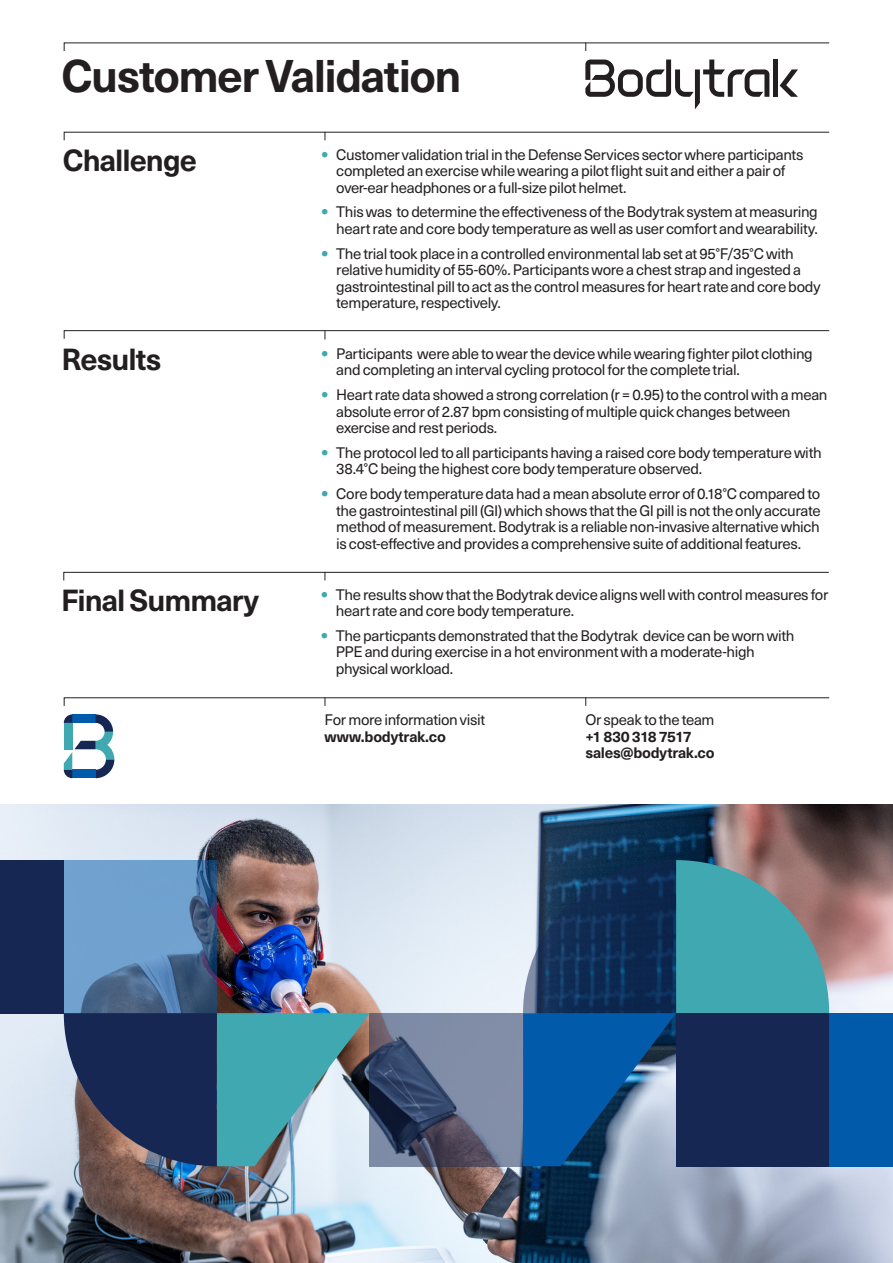
<style>
.page{position:relative;width:893px;height:1263px;background:#fff}
.page>*{position:absolute;margin:0;border:0;box-sizing:border-box;transform-origin:0 0}
.Bodytrak_Body{font:700 45px "Neue Haas Unica W1 G";letter-spacing:-.035em;color:#231f20}
.Bodytrak_Body-2{font:700 30px "Neue Haas Unica W1 G";letter-spacing:-.035em;color:#231f20}
.Bodytrak_Body-3{font:15px/16.5px "Neue Haas Unica W1 G";letter-spacing:-.025em;color:#231f20}
.Bodytrak_Body-4{font:700 15px "Neue Haas Unica W1 G";letter-spacing:-.015em;color:#231f20}
.Bodytrak_Body-5{font:700 15px "Neue Haas Unica W1 G";letter-spacing:-.06em;color:#231f20}
.s1{font-family:"Neue Haas Unica W1 G X Black";color:#40a8b1}
</style>
<div class="page">
<img style="left:0;top:805px;width:893px;height:458px">
<div style="left:773px;top:60px;width:5px;height:37px;background:#231f20"></div>
<svg style="left:780px;top:69px;width:18px;height:28px"></svg>
<svg style="left:585px;top:60px;width:184px;height:49px"></svg>
<svg style="left:63px;top:131px;width:767px;height:10px"></svg>
<svg style="left:63px;top:42px;width:767px;height:9px"></svg>
<svg style="left:63px;top:330px;width:767px;height:9px"></svg>
<svg style="left:63px;top:572px;width:766px;height:9px"></svg>
<svg style="left:64px;top:714px;width:50px;height:64px"></svg>
<svg style="left:63px;top:697px;width:767px;height:9px"></svg>
<svg style="left:64px;top:860px;width:153px;height:153px;background:#5f89b4"></svg>
<svg style="left:370px;top:1013px;width:153px;height:153px;background:#636d88"></svg>
<div style="left:0;top:860px;width:64px;height:153px;background:#172754"></div>
<svg style="left:523px;top:860px;width:306px;height:306px;background:#356f92"></svg>
<div style="left:676px;top:1013px;width:153px;height:153px;background:#172754"></div>
<div style="left:829px;top:1013px;width:64px;height:153px;background:#015aaa"></div>
<svg style="left:64px;top:1013px;width:306px;height:153px;background:#4f758b"></svg>
<p class="Bodytrak_Body" style="left:61px;top:42px;width:402px">Customer Validation</p>
<p class="Bodytrak_Body-2" style="left:63px;top:138px;width:136px">Challenge</p>
<p class="Bodytrak_Body-3" style="left:336px;top:145px;width:469px;text-indent:-15px"><span class="s1">•</span> Customer validation trial in the Defense Services sector where participants completed an exercise while wearing a pilot flight suit and either a pair of over-ear headphones or a full-size pilot helmet.</p>
<p class="Bodytrak_Body-3" style="left:321px;top:203px;width:498px;text-align:right"><span class="s1">•</span> This was to determine the effectiveness of the Bodytrak system at measuring heart rate and core body temperature as well as user comfort and wearability.</p>
<p class="Bodytrak_Body-3" style="left:336px;top:244px;width:486px;text-indent:-15px"><span class="s1">•</span> The trial took place in a controlled environmental lab set at 95°F/35°C with relative humidity of 55-60%. Participants wore a chest strap and ingested a gastrointestinal pill to act as the control measures for heart rate and core body temperature, respectively.</p>
<p class="Bodytrak_Body-2" style="left:62px;top:337px;width:101px">Results</p>
<p class="Bodytrak_Body-3" style="left:336px;top:344px;width:478px;text-indent:-15px"><span class="s1">•</span> Participants were able to wear the device while wearing fighter pilot clothing and completing an interval cycling protocol for the complete trial.</p>
<p class="Bodytrak_Body-3" style="left:336px;top:386px;width:493px;text-indent:-15px"><span class="s1">•</span> Heart rate data showed a strong correlation (r = 0.95) to the control with a mean absolute error of 2.87 bpm consisting of multiple quick changes between exercise and rest periods.</p>
<p class="Bodytrak_Body-3" style="left:336px;top:443px;width:487px;text-indent:-15px"><span class="s1">•</span> The protocol led to all participants having a raised core body temperature with<br>38.4°C being the highest core body temperature observed.</p>
<p class="Bodytrak_Body-3" style="left:336px;top:485px;width:486px;text-align:justify;text-indent:-15px"><span class="s1">•</span> Core body temperature data had a mean absolute error of 0.18°C compared to the gastrointestinal pill (GI) which shows that the GI pill is not the only accurate method of measurement. Bodytrak is a reliable non-invasive alternative which is cost-effective and provides a comprehensive suite of additional features.</p>
<p class="Bodytrak_Body-2" style="left:61px;top:578px;width:199px">Final Summary</p>
<p class="Bodytrak_Body-3" style="left:336px;top:585px;width:494px;text-indent:-15px"><span class="s1">•</span> The results show that the Bodytrak device aligns well with control measures for heart rate and core body temperature.</p>
<p class="Bodytrak_Body-3" style="left:321px;top:626px;width:475px"><span class="s1">•</span> The particpants demonstrated that the Bodytrak device can be worn with</p>
<p class="Bodytrak_Body-3" style="left:336px;top:643px;width:420px">PPE and during exercise in a hot environment with a moderate-high</p>
<p class="Bodytrak_Body-3" style="left:336px;top:659px;width:119px">physical workload.</p>
<p class="Bodytrak_Body-3" style="left:325px;top:711px;width:162px">For more information visit</p>
<p class="Bodytrak_Body-4" style="left:325px;top:725px;width:123px">www.bodytrak.co</p>
<p class="Bodytrak_Body-3" style="left:585px;top:711px;width:131px">Or speak to the team</p>
<p class="Bodytrak_Body-5" style="left:585px;top:725px;width:108px">+1 830 318 7517</p>
<p class="Bodytrak_Body-4" style="left:585px;top:741px;width:131px">sales@bodytrak.co</p>
</div>
